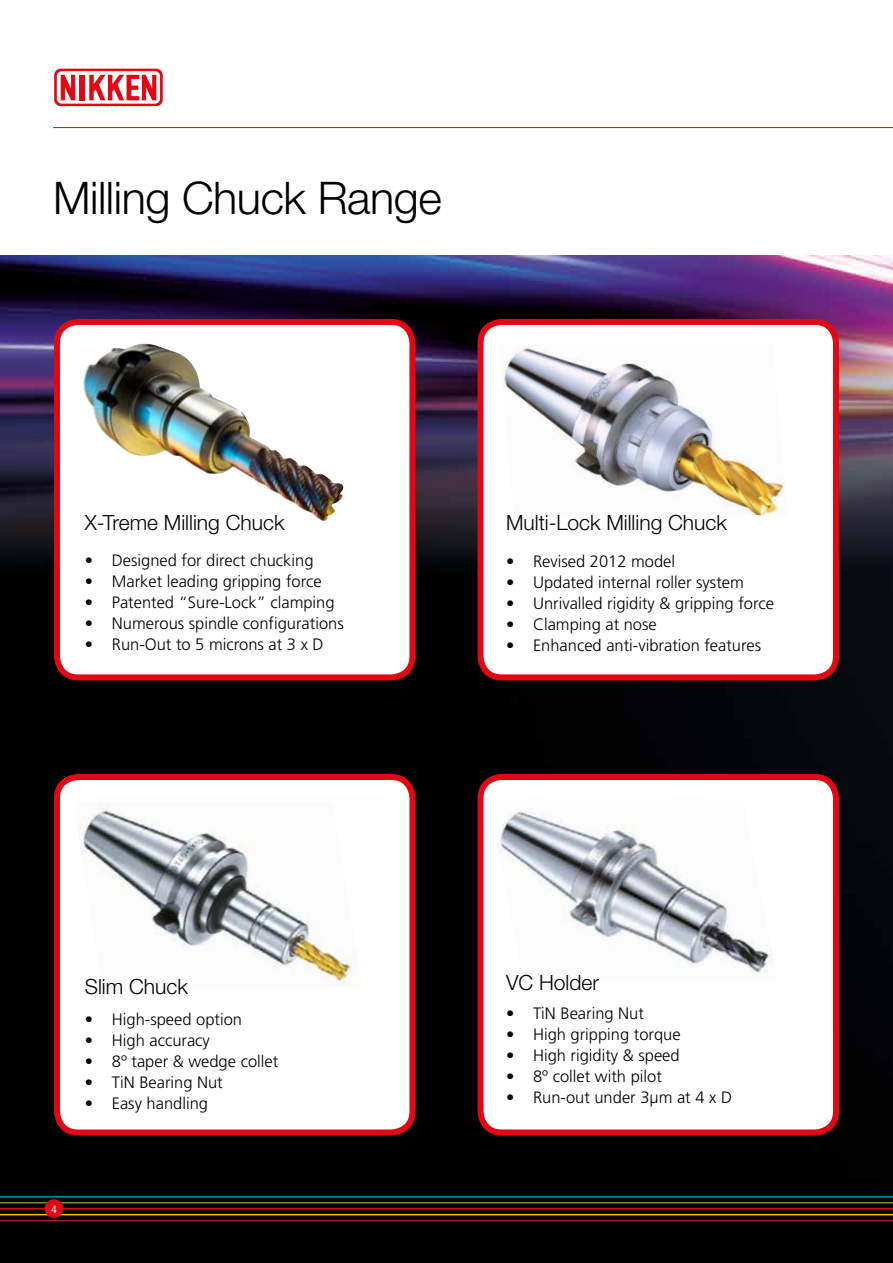
<style>
.page{position:relative;width:893px;height:1263px;background:#fff}
.page>*{position:absolute;margin:0;border:0;box-sizing:border-box;transform-origin:0 0}
.t1{font:300 45px "Helvetica Neue LTW1 G";letter-spacing:-.01em;color:#000}
.t2{font:300 21px "Helvetica Neue LTW1 G";color:#000}
.t3{font:300 16.5px "Frutiger";color:#000}
.t4{font:10.5px "Helvetica Neue LTW1 G";color:#fff}
</style>
<div class="page">
<img style="left:0;top:255px;width:893px;height:1008px">
<hr style="left:0;top:1220px;width:893px;height:1px;background:#a4202b">
<hr style="left:0;top:1214px;width:893px;height:1px;background:#f6c400">
<hr style="left:0;top:1208px;width:893px;height:1px;background:#e30613">
<hr style="left:0;top:1202px;width:893px;height:1px;background:#748e29">
<hr style="left:0;top:1196px;width:893px;height:1px;background:#0094a6">
<div style="left:45px;top:1199px;width:18px;height:19px;background:#e30613;border-radius:50%"></div>
<svg style="left:54px;top:69px;width:109px;height:37px"></svg>
<div style="left:80px;top:75px;width:5px;height:25px;background:#e30613"></div>
<hr style="left:53px;top:127px;width:840px;height:1px;background:#e30613">
<div style="left:57px;top:322px;width:355px;height:355px;background:#fff;border-radius:21px"></div>
<div style="left:54px;top:319px;width:361px;height:361px;border:6px solid #e30613;border-radius:21px"></div>
<div style="left:57px;top:777px;width:355px;height:355px;background:#fff;border-radius:21px"></div>
<div style="left:54px;top:774px;width:361px;height:361px;border:6px solid #e30613;border-radius:21px"></div>
<div style="left:480px;top:322px;width:356px;height:355px;background:#fff;border-radius:21px"></div>
<div style="left:477px;top:319px;width:362px;height:361px;border:6px solid #e30613;border-radius:21px"></div>
<div style="left:480px;top:777px;width:356px;height:355px;background:#fff;border-radius:21px"></div>
<div style="left:477px;top:774px;width:362px;height:361px;border:6px solid #e30613;border-radius:21px"></div>
<img style="left:83px;top:344px;width:233px;height:173px">
<img style="left:501px;top:348px;width:284px;height:167px">
<img style="left:81px;top:806px;width:277px;height:179px">
<img style="left:498px;top:810px;width:275px;height:165px">
<h1 class="t1" style="left:53px;top:171px;width:390px">Milling Chuck Range</h1>
<p class="t2" style="left:85px;top:510px;width:201px">X-Treme Milling Chuck</p>
<p class="t2" style="left:506px;top:510px;width:222px">Multi-Lock Milling Chuck</p>
<p class="t3" style="left:85px;top:551px;width:230px">• Designed for direct chucking</p>
<p class="t3" style="left:85px;top:572px;width:238px">• Market leading gripping force</p>
<p class="t3" style="left:85px;top:593px;width:251px">• Patented “Sure-Lock” clamping</p>
<p class="t3" style="left:85px;top:614px;width:260px">• Numerous spindle configurations</p>
<p class="t3" style="left:85px;top:635px;width:240px">• Run-Out to 5 microns at 3 x D</p>
<p class="t2" style="left:85px;top:973px;width:105px">Slim Chuck</p>
<p class="t3" style="left:85px;top:1010px;width:159px">• High-speed option</p>
<p class="t3" style="left:85px;top:1031px;width:127px">• High accuracy</p>
<p class="t3" style="left:85px;top:1052px;width:195px">• 8º taper &amp; wedge collet</p>
<p class="t3" style="left:85px;top:1073px;width:139px">• TiN Bearing Nut</p>
<p class="t3" style="left:85px;top:1094px;width:125px">• Easy handling</p>
<p class="t4" style="left:51px;top:1202px;width:7px">4</p>
<p class="t3" style="left:506px;top:552px;width:171px">• Revised 2012 model</p>
<p class="t3" style="left:506px;top:573px;width:239px">• Updated internal roller system</p>
<p class="t3" style="left:506px;top:594px;width:270px">• Unrivalled rigidity &amp; gripping force</p>
<p class="t3" style="left:506px;top:615px;width:152px">• Clamping at nose</p>
<p class="t3" style="left:506px;top:636px;width:257px">• Enhanced anti-vibration features</p>
<p class="t2" style="left:506px;top:970px;width:94px">VC Holder</p>
<p class="t3" style="left:506px;top:1004px;width:139px">• TiN Bearing Nut</p>
<p class="t3" style="left:506px;top:1025px;width:176px">• High gripping torque</p>
<p class="t3" style="left:506px;top:1046px;width:175px">• High rigidity &amp; speed</p>
<p class="t3" style="left:506px;top:1067px;width:157px">• 8º collet with pilot</p>
<p class="t3" style="left:506px;top:1088px;width:227px">• Run-out under 3µm at 4 x D</p>
</div>
